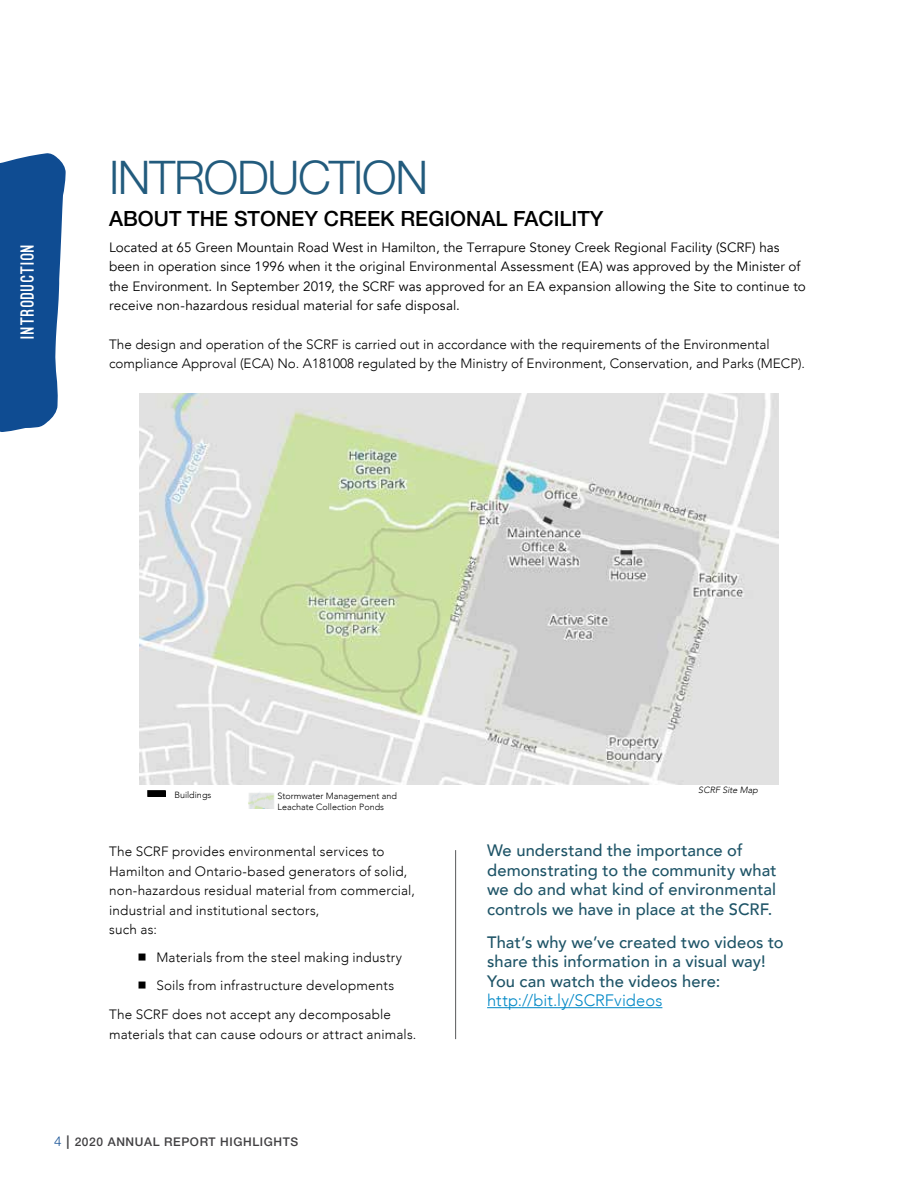
<style>
.page{position:relative;width:918px;height:1188px;background:#fff}
.page>*{position:absolute;margin:0;border:0;box-sizing:border-box;transform-origin:0 0}
.t1{font:300 46.5px "Helvetica Neue LT Std";letter-spacing:-.03em;color:#225b7d}
.t2{font:500 21px "Helvetica Neue LT Std";color:#000}
.t3{font:900 18px "Ostrich Sans";letter-spacing:.06em;color:#fff}
.t4{font:500 16.5px/19.5px "Avenir";letter-spacing:.005em;color:#1e5467}
.t5{font:300 16.5px "Avenir";letter-spacing:.005em;color:#0088c6}
.t6{font:300 13.5px/19.5px "Avenir";letter-spacing:.01em;color:#000}
.t7{font:13.5px/19.5px "Avenir";color:#000}
.t8{font:500 12px "Helvetica Neue LT Std";letter-spacing:.05em;color:#414042}
.t9{font:300 9px/10.8px "Avenir";color:#000}
.t10{font:italic 300 9px "Avenir";color:#000}
.s1{font-weight:300;font-size:13.5px;color:#0f4c92}
.s2{font-size:13.5px}
</style>
<div class="page">
<img style="left:140px;top:394px;width:639px;height:390px">
<hr style="left:487px;top:1007px;width:175px;height:1px;background:#0088c6">
<hr style="left:455px;top:850px;width:1px;height:189px;background:#58595b">
<svg style="left:0;top:153px;width:66px;height:279px;background:#2c629f"></svg>
<div style="left:148px;top:791px;width:17px;height:5px;background:#000"></div>
<div style="left:147px;top:790px;width:19px;height:7px;border:2px solid #000"></div>
<img style="left:248px;top:792px;width:26px;height:16px">
<h3 class="t3" style="left:20px;top:339px;width:96px;rotate:-90deg">INTRODUCTION</h3>
<h1 class="t1" style="left:109px;top:149px;width:321px">INTRODUCTION</h1>
<h2 class="t2" style="left:109px;top:206px;width:496px">ABOUT THE STONEY CREEK REGIONAL FACILITY</h2>
<p class="t7" style="left:109px;top:238px;width:698px">Located at 65 Green Mountain Road West in Hamilton, the Terrapure Stoney Creek Regional Facility (SCRF) has been in operation since 1996 when it the original Environmental Assessment (EA) was approved by the Minister of the Environment. In September 2019, the SCRF was approved for an EA expansion allowing the Site to continue to receive non-hazardous residual material for safe disposal.</p>
<p class="t6" style="left:109px;top:334px;width:697px">The design and operation of the SCRF is carried out in accordance with the requirements of the Environmental compliance Approval (ECA) No. A181008 regulated by the Ministry of Environment, Conservation, and Parks (MECP).</p>
<p class="t9" style="left:174px;top:789px;width:38px">Buildings</p>
<p class="t9" style="left:278px;top:791px;width:121px">Stormwater Management and<br>Leachate Collection Ponds</p>
<p class="t10" style="left:698px;top:785px;width:61px">SCRF Site Map</p>
<p class="t6" style="left:109px;top:842px;width:307px">The SCRF provides environmental services to Hamilton and Ontario-based generators of solid, non-hazardous residual material from commercial, industrial and institutional sectors,<br>such as:</p>
<p class="t6" style="left:156px;top:944px;width:247px;line-height:27.8px">Materials from the steel making industry<br>Soils from infrastructure developments</p>
<p class="t6" style="left:109px;top:1005px;width:309px">The SCRF does not accept any decomposable materials that can cause odours or attract animals.</p>
<p class="t4" style="left:487px;top:840px;width:291px">We understand the importance of demonstrating to the community what we do and what kind of environmental controls we have in place at the SCRF.</p>
<p class="t4" style="left:487px;top:932px;width:298px">That’s why we’ve created two videos to share this information in a visual way!<br>You can watch the videos here:</p>
<p class="t5" style="left:487px;top:991px;width:177px">http://bit.ly/SCRFvideos</p>
<p class="t8" style="left:54px;top:1135px;width:246px"><span class="s1">4</span> <span class="s2">|</span> 2020 ANNUAL REPORT HIGHLIGHTS</p>
</div>
